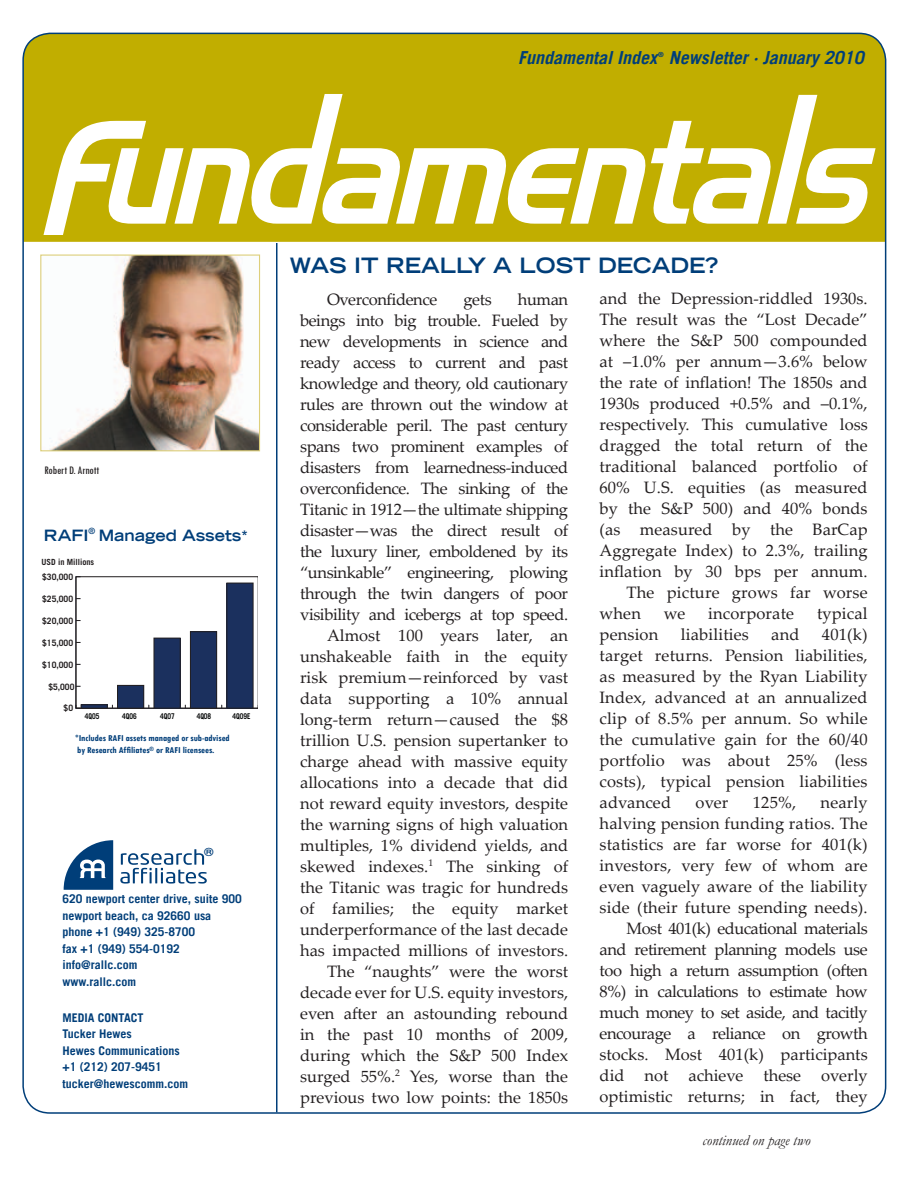
<style>
.page{position:relative;width:918px;height:1188px;background:#fff}
.page>*{position:absolute;margin:0;border:0;box-sizing:border-box;transform-origin:0 0}
.t1{font:700 25.2px "Trade Gothic LT";color:#020304;scale:.85 1}
.t2{font:700 expanded 21px "Trade Gothic LT";color:#003e79}
.t3{font:italic 700 18px "Trade Gothic LT";color:#003e79}
.t4{font:16.5px/21px "Palatino Linotype";color:#231f20;text-align:right}
.t5{font:16.5px "Palatino Linotype";letter-spacing:-.025em;color:#231f20}
.t6{font:700 expanded 15.45px "Trade Gothic LT";color:#003e79}
.t7{font:italic 15px "Garamond";color:#231f20}
.t8{font:500 12.15px "Handel Gothic LT";color:#003e79;scale:1.09 1}
.t9{font:700 12px/16.5px "Trade Gothic LT";color:#003e79}
.t10{font:condensed 12px "Tw Cen";letter-spacing:-.01em;color:#231f20}
.t11{font:700 condensed 9.6px/11.6px "Tw Cen";color:#003e79}
.t12{font:700 8.85px "Trade Gothic LT";color:#231f20}
.t13{font:700 8.55px "Trade Gothic LT";color:#231f20}
.t14{font:700 expanded 8.4px "Trade Gothic LT";color:#003e79}
.t15{font:700 7.95px "Trade Gothic LT";color:#030505;scale:.83 1}
.t16{font:700 7.05px "Trade Gothic LT";color:#003e79}
.s1{font-size:12.6px}
.s2{font-size:10.35px}
</style>
<div class="page">
<div style="left:23px;top:33px;width:863px;height:209px;background:#c1ae00"></div>
<hr style="left:276px;top:243px;width:2px;height:869px;background:#003e79">
<svg style="left:31px;top:94px;width:845px;height:141px"></svg>
<svg style="left:120px;top:849px;width:87px;height:35px"></svg>
<svg style="left:64px;top:840px;width:49px;height:50px"></svg>
<div style="left:76px;top:576px;width:182px;height:133px;border:1px solid #231f20"></div>
<hr style="left:76px;top:708px;width:182px;height:1px;background:#231f20">
<hr style="left:76px;top:577px;width:1px;height:131px;background:#231f20">
<div style="left:81px;top:705px;width:27px;height:3px;border:1px solid #231f20"></div>
<div style="left:118px;top:685px;width:26px;height:23px;background:#1b305e"></div>
<div style="left:117px;top:685px;width:27px;height:23px;border:1px solid #231f20"></div>
<div style="left:154px;top:638px;width:26px;height:70px;background:#1b305e"></div>
<div style="left:154px;top:638px;width:26px;height:70px;border:1px solid #231f20"></div>
<div style="left:190px;top:632px;width:27px;height:76px;background:#1b305e"></div>
<div style="left:190px;top:631px;width:27px;height:77px;border:1px solid #231f20"></div>
<div style="left:227px;top:583px;width:26px;height:125px;background:#1b305e"></div>
<div style="left:227px;top:583px;width:26px;height:125px;border:1px solid #231f20"></div>
<img style="left:49px;top:257px;width:209px;height:192px">
<div style="left:40px;top:255px;width:220px;height:196px;border:1px solid #ddcf7b"></div>
<p class="t3" style="left:518px;top:46px;width:140px">Fundamental Index</p>
<p class="t16" style="left:658px;top:50px;width:7px">®</p>
<p class="t3" style="left:669px;top:46px;width:197px">Newsletter · January 2010</p>
<p class="t10" style="left:45px;top:463px;width:56px">Robert D. Arnott</p>
<p class="t6" style="left:44px;top:526px;width:43px">RAFI</p>
<p class="t14" style="left:89px;top:526px;width:8px">®</p>
<p class="t6" style="left:99px;top:526px;width:150px">MANAGED ASSETS<span class="s1">*</span></p>
<p class="t13" style="left:42px;top:556px;width:54px">USD in Millions</p>
<p class="t12" style="left:42px;top:571px;width:32px">$30,000</p>
<p class="t12" style="left:42px;top:593px;width:32px">$25,000</p>
<p class="t12" style="left:42px;top:615px;width:32px">$20,000</p>
<p class="t12" style="left:42px;top:637px;width:32px">$15,000</p>
<p class="t12" style="left:42px;top:659px;width:32px">$10,000</p>
<p class="t12" style="left:48px;top:681px;width:28px">$5,000</p>
<p class="t12" style="left:64px;top:703px;width:11px">$0</p>
<p class="t15" style="left:85px;top:711px;width:19px">4Q05</p>
<p class="t15" style="left:122px;top:711px;width:19px">4Q06</p>
<p class="t15" style="left:160px;top:711px;width:19px">4Q07</p>
<p class="t15" style="left:197px;top:711px;width:19px">4Q08</p>
<p class="t15" style="left:232px;top:711px;width:23px">4Q09E</p>
<p class="t11" style="left:75px;top:732px;width:156px"><span class="s2">*</span>Includes RAFI assets managed or sub-advised by Research Affiliates<sup>®</sup> or RAFI licensees.</p>
<p class="t8" style="left:204px;top:845px;width:11px">®</p>
<p class="t9" style="left:63px;top:891px;width:181px">620 newport center drive, suite 900 newport beach, ca 92660 usa phone +1 (949) 325-8700<br>fax +1 (949) 554-0192 info@rallc.com<br>www.rallc.com</p>
<p class="t9" style="left:63px;top:1009px;width:127px">Media Contact<br>Tucker Hewes<br>Hewes Communications +1 (212) 207-9451 tucker@hewescomm.com</p>
<p class="t2" style="left:290px;top:251px;width:430px">WAS IT REALLY A LOST DECADE?</p>
<p class="t4" style="left:300px;top:288px;width:270px">human<br>beings into big trouble. Fueled by new developments in science and ready access to current and past knowledge and theory, old cautionary rules are thrown out the window at considerable peril. The past century spans two prominent examples of disasters from learnedness-induced overconfidence. The sinking of the Titanic in 1912—the ultimate shipping disaster—was the direct result of the luxury liner, emboldened by its “unsinkable” engineering, plowing through the twin dangers of poor visibility and icebergs at top speed.<br>Almost 100 years later, an unshakeable faith in the equity risk premium—reinforced by vast data supporting a 10% annual long-term return—caused the $8 trillion U.S. pension supertanker to charge ahead with massive equity allocations into a decade that did not reward equity investors, despite the warning signs of high valuation multiples, 1% dividend yields, and skewed indexes.<sup>1</sup> The sinking of the Titanic was tragic for hundreds of families; the equity market underperformance of the last decade has impacted millions of investors.<br>The “naughts” were the worst decade ever for U.S. equity investors, even after an astounding rebound in the past 10 months of 2009, during which the S&amp;P 500 Index surged 55%.<sup>2</sup> Yes, worse than the previous two low points: the 1850s</p>
<p class="t4" style="left:600px;top:287px;width:270px">and the Depression-riddled 1930s.</p>
<p class="t5" style="left:327px;top:287px;width:112px">Overconfidence</p>
<p class="t4" style="left:463px;top:288px;width:30px">gets</p>
<p class="t4" style="left:600px;top:308px;width:270px">The result was the “Lost Decade”</p>
<p class="t4" style="left:600px;top:329px;width:270px">where the S&amp;P 500 compounded</p>
<p class="t4" style="left:600px;top:350px;width:270px">at –1.0% per annum—3.6% below</p>
<p class="t4" style="left:600px;top:371px;width:270px">the rate of inflation! The 1850s and</p>
<p class="t4" style="left:600px;top:392px;width:270px">1930s produced +0.5% and –0.1%,</p>
<p class="t4" style="left:600px;top:413px;width:270px">respectively. This cumulative loss</p>
<p class="t4" style="left:600px;top:434px;width:270px">dragged the total return of the</p>
<p class="t4" style="left:600px;top:455px;width:270px">traditional balanced portfolio of</p>
<p class="t4" style="left:600px;top:476px;width:270px">60% U.S. equities (as measured</p>
<p class="t4" style="left:600px;top:497px;width:270px">by the S&amp;P 500) and 40% bonds</p>
<p class="t4" style="left:600px;top:518px;width:270px">(as measured by the BarCap</p>
<p class="t4" style="left:600px;top:539px;width:270px">Aggregate Index) to 2.3%, trailing</p>
<p class="t4" style="left:600px;top:560px;width:270px">inflation by 30 bps per annum.</p>
<p class="t4" style="left:627px;top:581px;width:243px">The picture grows far worse</p>
<p class="t4" style="left:600px;top:602px;width:43px">when</p>
<p class="t4" style="left:664px;top:602px;width:23px">we</p>
<p class="t4" style="left:708px;top:602px;width:87px">incorporate</p>
<p class="t4" style="left:817px;top:602px;width:52px">typical</p>
<p class="t4" style="left:600px;top:623px;width:60px">pension</p>
<p class="t4" style="left:681px;top:623px;width:70px">liabilities</p>
<p class="t4" style="left:771px;top:623px;width:30px">and</p>
<p class="t4" style="left:600px;top:623px;width:270px;text-align:justify;text-indent:222px">401(k) target returns. Pension liabilities, as measured by the Ryan Liability Index, advanced at an annualized clip of 8.5% per annum. So while the cumulative gain for the 60/40 portfolio was about 25% (less costs), typical pension liabilities advanced</p>
<p class="t4" style="left:600px;top:791px;width:270px">nearly<br>halving pension funding ratios. The statistics are far worse for 401(k) investors, very few of whom are even vaguely aware of the liability side (their future spending needs).<br>Most 401(k) educational materials and retirement planning models use too high a return assumption (often<br>8%) in calculations to estimate how much money to set aside, and tacitly encourage a reliance on growth stocks. Most 401(k) participants did not achieve these overly optimistic returns; in fact, they</p>
<p class="t4" style="left:696px;top:791px;width:34px">over</p>
<p class="t4" style="left:753px;top:791px;width:45px">125%,</p>
<h1 class="t1" style="left:340px;top:998px;width:58px">2Q06</h1>
<h1 class="t1" style="left:426px;top:998px;width:58px">3Q06</h1>
<h1 class="t1" style="left:512px;top:998px;width:58px">4Q06</h1>
<h1 class="t1" style="left:598px;top:998px;width:58px">1Q07</h1>
<h1 class="t1" style="left:683px;top:998px;width:58px">2Q07</h1>
<p class="t7" style="left:703px;top:1130px;width:109px">continued on page two</p>
</div>
